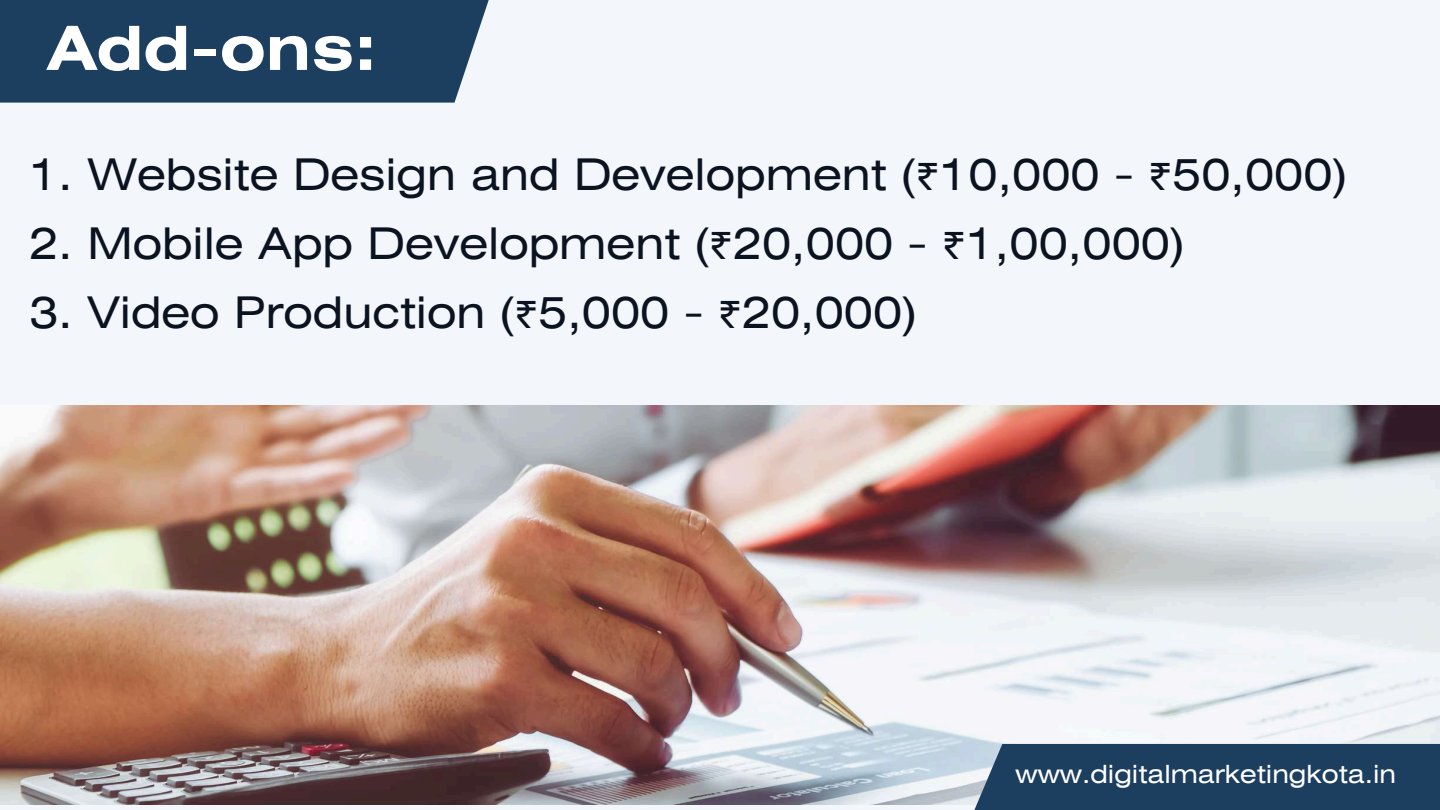
<style>
.page{position:relative;width:1440px;height:810px;background:#f3f6fa}
.page>*{position:absolute;margin:0;border:0;box-sizing:border-box;transform-origin:0 0}
.t1{font:700 60.7px "Helios Ext";color:#fff}
.t2{font:43.5px "Helios Ext";color:#0b1320}
.t3{font:25px "Helios Ext";color:#fff}
.s1{font-family:"Noto Sans Gurmukhi"}
</style>
<div class="page">
<img style="left:0;top:405px;width:1440px;height:400px">
<div style="left:0;top:0;width:489px;height:103px;background:#1c3f60"></div>
<div style="left:974px;top:744px;width:466px;height:66px;background:#1c3f60"></div>
<h1 class="t1" style="left:47px;top:26px;width:331px">Add-ons:</h1>
<p class="t2" style="left:29px;top:158px;width:1319px">1. Website Design and Development (<span class="s1">₹</span>10,000 - <span class="s1">₹</span>50,000)</p>
<p class="t2" style="left:29px;top:227px;width:1157px">2. Mobile App Development (<span class="s1">₹</span>20,000 - <span class="s1">₹</span>1,00,000)</p>
<p class="t2" style="left:29px;top:296px;width:889px">3. Video Production (<span class="s1">₹</span>5,000 - <span class="s1">₹</span>20,000)</p>
<p class="t3" style="left:1015px;top:765px;width:382px">www.digitalmarketingkota.in</p>
</div>
